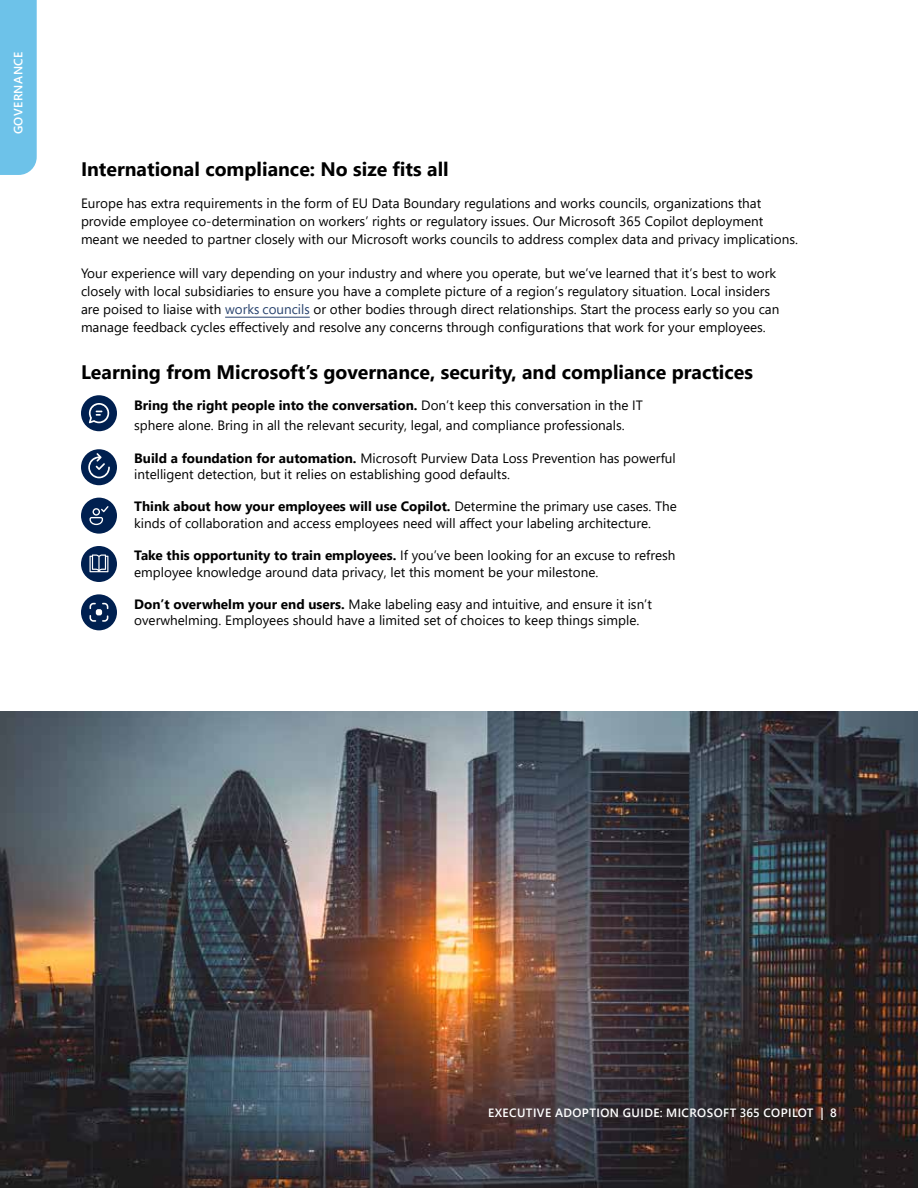
<style>
.page{position:relative;width:918px;height:1188px;background:#fff}
.page>*{position:absolute;margin:0;border:0;box-sizing:border-box;transform-origin:0 0}
.t1{font:700 19.5px "Segoe UI";color:#000}
.t2{font:13.5px/18px "Segoe UI";color:#000}
.t3{font:600 12px "Segoe UI";letter-spacing:.035em;color:#fff}
.s1{font-family:"Segoe Pro";color:#2a446f}
.s2{font-weight:700}
</style>
<div class="page">
<img style="left:0;top:711px;width:918px;height:477px">
<div style="left:0;top:0;width:37px;height:175px;background:#6dc2e9"></div>
<hr style="left:225px;top:317px;width:85px;height:1px;background:#2a446f">
<div style="left:81px;top:395px;width:36px;height:36px;background:#002050;border-radius:50%"></div>
<svg style="left:89px;top:403px;width:20px;height:20px"></svg>
<div style="left:81px;top:498px;width:36px;height:36px;background:#002050;border-radius:50%"></div>
<svg style="left:90px;top:506px;width:18px;height:19px"></svg>
<div style="left:81px;top:546px;width:36px;height:36px;background:#002050;border-radius:50%"></div>
<svg style="left:90px;top:555px;width:18px;height:17px"></svg>
<div style="left:81px;top:594px;width:36px;height:36px;background:#002050;border-radius:50%"></div>
<svg style="left:90px;top:603px;width:18px;height:19px"></svg>
<div style="left:81px;top:449px;width:36px;height:36px;background:#002050;border-radius:50%"></div>
<svg style="left:88px;top:453px;width:22px;height:25px"></svg>
<p class="t3" style="left:7px;top:134px;width:84px;rotate:-90deg">GOVERNANCE</p>
<h1 class="t1" style="left:81px;top:151px;width:369px">International compliance: No size fits all</h1>
<p class="t2" style="left:81px;top:193px;width:719px">Europe has extra requirements in the form of EU Data Boundary regulations and works councils, organizations that provide employee co-determination on workers’ rights or regulatory issues. Our Microsoft 365 Copilot deployment meant we needed to partner closely with our Microsoft works councils to address complex data and privacy implications.</p>
<p class="t2" style="left:81px;top:263px;width:700px">Your experience will vary depending on your industry and where you operate, but we’ve learned that it’s best to work closely with local subsidiaries to ensure you have a complete picture of a region’s regulatory situation. Local insiders are poised to liaise with <span class="s1">works councils</span> or other bodies through direct relationships. Start the process early so you can manage feedback cycles effectively and resolve any concerns through configurations that work for your employees.</p>
<h1 class="t1" style="left:81px;top:353px;width:673px">Learning from Microsoft’s governance, security, and compliance practices</h1>
<p class="t2" style="left:134px;top:395px;width:510px;line-height:19.5px"><span class="s2">Bring the right people into the conversation.</span> Don’t keep this conversation in the IT sphere alone. Bring in all the relevant security, legal, and compliance professionals.</p>
<p class="t2" style="left:134px;top:448px;width:543px;line-height:16.2px"><span class="s2">Build a foundation for automation.</span> Microsoft Purview Data Loss Prevention has powerful intelligent detection, but it relies on establishing good defaults.</p>
<p class="t2" style="left:134px;top:497px;width:544px;line-height:16.2px"><span class="s2">Think about how your employees will use Copilot.</span> Determine the primary use cases. The kinds of collaboration and access employees need will affect your labeling architecture.</p>
<p class="t2" style="left:134px;top:546px;width:543px;line-height:16.2px"><span class="s2">Take this opportunity to train employees.</span> If you’ve been looking for an excuse to refresh employee knowledge around data privacy, let this moment be your milestone.</p>
<p class="t2" style="left:134px;top:595px;width:519px;line-height:16.2px"><span class="s2">Don’t overwhelm your end users.</span> Make labeling easy and intuitive, and ensure it isn’t overwhelming. Employees should have a limited set of choices to keep things simple.</p>
<p class="t3" style="left:488px;top:1101px;width:350px">EXECUTIVE ADOPTION GUIDE: MICROSOFT 365 COPILOT | 8</p>
</div>
